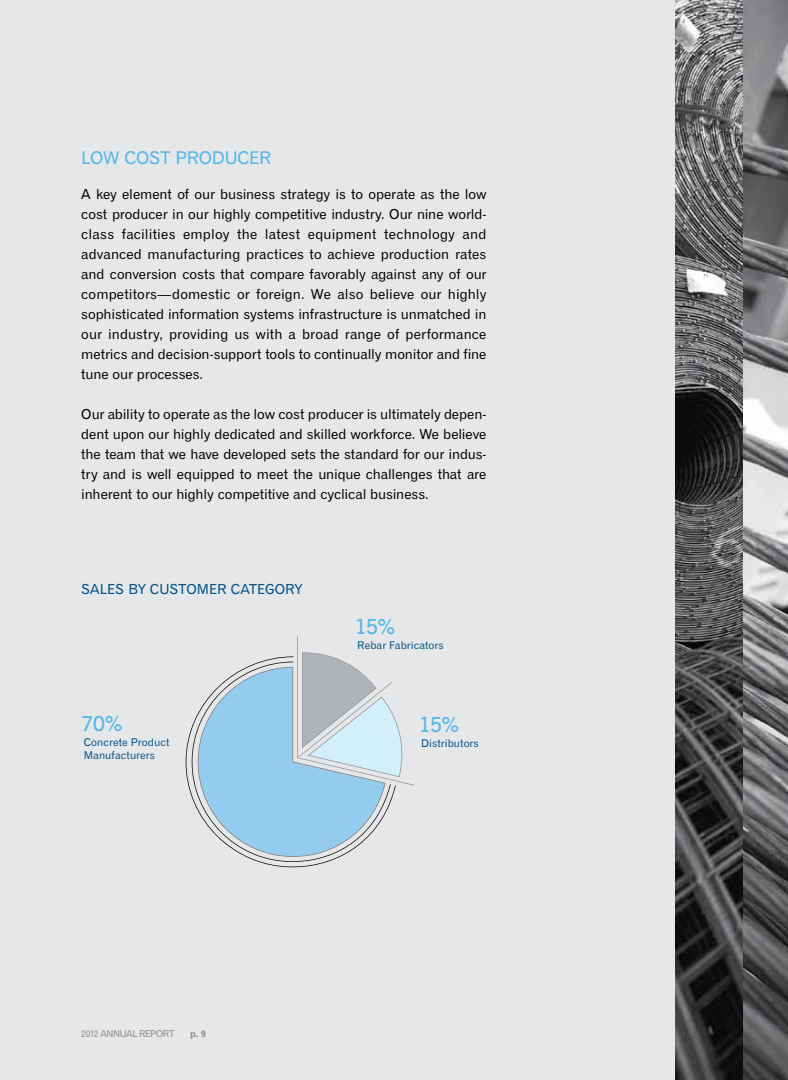
<style>
.page{position:relative;width:788px;height:1080px;background:#fff}
.page>*{position:absolute;margin:0;border:0;box-sizing:border-box;transform-origin:0 0}
.t1{font:600 20.62px "News Gothic BT";color:#53b7e8}
.t2{font:17.5px "Gothic 720 BT Roman B";color:#53b7e8}
.t3{font:13.75px/20px "Gothic 720 BT Roman B";letter-spacing:-.005em;color:#000;text-align:justify}
.t4{font:13.75px "Gothic 720 BT Roman B";color:#005288}
.t5{font:10.62px/12.5px "Gothic 720 BT Roman B";letter-spacing:.005em;color:#005288}
.t6{font:9.38px "Gothic 720 BT Roman B";letter-spacing:-.045em;color:#8a8c8e}
.t7{font:9.38px "Gothic 720 BT Bold B";color:#8a8c8e}
</style>
<div class="page">
<img style="left:742px;top:0;width:46px;height:1080px">
<div style="left:0;top:0;width:693px;height:1080px;background:#e6e7e8"></div>
<svg style="left:186px;top:656px;width:209px;height:211px"></svg>
<svg style="left:192px;top:662px;width:198px;height:200px;fill:#93ccef"></svg>
<hr style="left:297px;top:636px;width:1px;height:122px;background:#97999c">
<svg style="left:297px;top:652px;width:117px;height:134px"></svg>
<img style="left:675px;top:0;width:67px;height:1080px">
<p class="t2" style="left:81px;top:147px;width:14px">Low</p>
<p class="t2" style="left:124px;top:147px;width:113px">Cost Producer</p>
<p class="t3" style="left:81px;top:184px;width:406px">A key element of our business strategy is to operate as the low cost producer in our highly competitive industry. Our nine world&shy;class facilities employ the latest equipment technology and advanced manufacturing practices to achieve production rates and conversion costs that compare favorably against any of our competitors—domestic or foreign. We also believe our highly sophisticated information systems infrastructure is unmatched in our industry, providing us with a broad range of performance metrics and decision-support tools to continually monitor and fine tune our processes.</p>
<p class="t3" style="left:81px;top:404px;width:407px">Our ability to operate as the low cost producer is ultimately depen&shy;dent upon our highly dedicated and skilled workforce. We believe the team that we have developed sets the standard for our indus&shy;try and is well equipped to meet the unique challenges that are inherent to our highly competitive and cyclical business.</p>
<p class="t4" style="left:81px;top:580px;width:177px">SALES BY CUSTOMER CATeG</p>
<p class="t4" style="left:275px;top:580px;width:29px">ORY</p>
<h1 class="t1" style="left:81px;top:711px;width:43px">70%</h1>
<p class="t5" style="left:84px;top:736px;width:87px">Concrete Product<br>Manufacturers</p>
<h1 class="t1" style="left:355px;top:614px;width:42px">15%</h1>
<p class="t5" style="left:357px;top:639px;width:88px">Rebar Fabricators</p>
<h1 class="t1" style="left:418px;top:712px;width:42px">15%</h1>
<p class="t5" style="left:421px;top:737px;width:59px">Distributors</p>
<p class="t6" style="left:81px;top:1028px;width:33px">2012 Annua</p>
<p class="t6" style="left:132px;top:1028px;width:20px">l Repor</p>
<p class="t6" style="left:169px;top:1028px;width:7px">t</p>
<p class="t7" style="left:190px;top:1028px;width:17px">p. 9</p>
</div>
